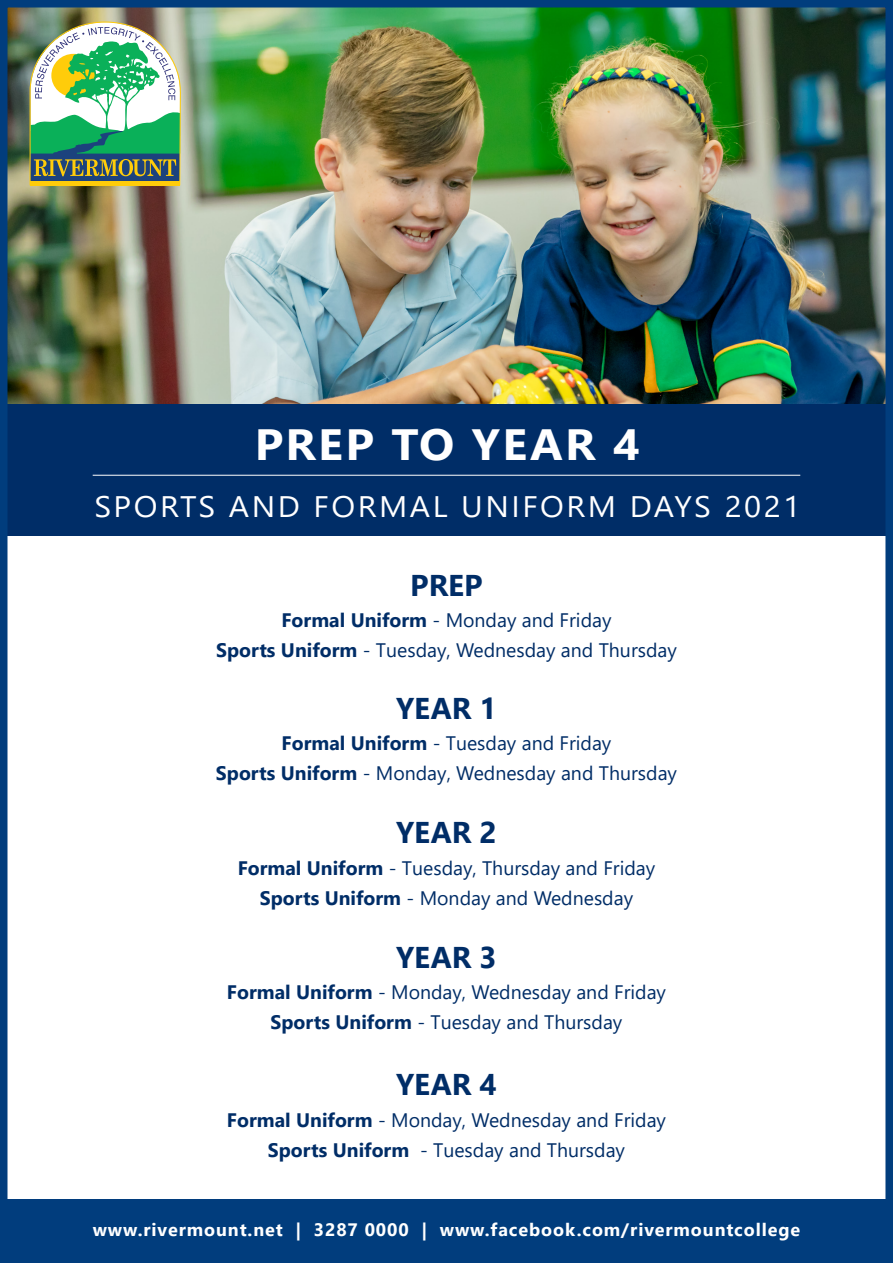
<style>
.page{position:relative;width:893px;height:1263px;background:#fff}
.page>*{position:absolute;margin:0;border:0;box-sizing:border-box;transform-origin:0 0}
.t1{font:700 43.65px "Segoe UI";letter-spacing:.05em;color:#fff;scale:1.06 1}
.t2{font:700 30px "Segoe UI";color:#002d67}
.t3{font:29.55px "Segoe UI";letter-spacing:.08em;color:#fff;scale:1.06 1}
.t4{font:19.5px "Segoe UI";color:#002d67}
.t5{font:700 18px "Segoe UI";letter-spacing:.05em;color:#fff}
.s1{font-weight:700}
</style>
<div class="page">
<img style="left:0;top:0;width:893px;height:1263px">
<p class="t1" style="left:255px;top:403px;width:365px">PREP TO YEAR 4</p>
<p class="t3" style="left:94px;top:478px;width:667px">SPORTS AND FORMAL UNIFORM DAYS 2021</p>
<p class="t2" style="left:410px;top:557px;width:74px">PREP</p>
<p class="t4" style="left:281px;top:602px;width:331px"><span class="s1">Formal Uniform</span> - Monday and Friday</p>
<p class="t4" style="left:216px;top:632px;width:462px"><span class="s1">Sports Uniform</span> - Tuesday, Wednesday and Thursday</p>
<p class="t2" style="left:396px;top:680px;width:102px">YEAR 1</p>
<p class="t4" style="left:282px;top:725px;width:331px"><span class="s1">Formal Uniform</span> - Tuesday and Friday</p>
<p class="t4" style="left:216px;top:755px;width:463px"><span class="s1">Sports Uniform</span> - Monday, Wednesday and Thursday</p>
<p class="t2" style="left:396px;top:804px;width:102px">YEAR 2</p>
<p class="t4" style="left:238px;top:849px;width:419px"><span class="s1">Formal Uniform</span> - Tuesday, Thursday and Friday</p>
<p class="t4" style="left:260px;top:879px;width:375px"><span class="s1">Sports Uniform</span> - Monday and Wednesday</p>
<p class="t2" style="left:396px;top:929px;width:102px">YEAR 3</p>
<p class="t4" style="left:227px;top:974px;width:441px"><span class="s1">Formal Uniform</span> - Monday, Wednesday and Friday</p>
<p class="t4" style="left:271px;top:1004px;width:353px"><span class="s1">Sports Uniform</span> - Tuesday and Thursday</p>
<p class="t2" style="left:396px;top:1056px;width:102px">YEAR 4</p>
<p class="t4" style="left:227px;top:1101px;width:441px"><span class="s1">Formal Uniform</span> - Monday, Wednesday and Friday</p>
<p class="t4" style="left:268px;top:1131px;width:359px"><span class="s1">Sports Uniform</span> - Tuesday and Thursday</p>
<p class="t5" style="left:93px;top:1212px;width:709px">www.rivermount.net | 3287 0000 | www.facebook.com/rivermountcollege</p>
</div>
